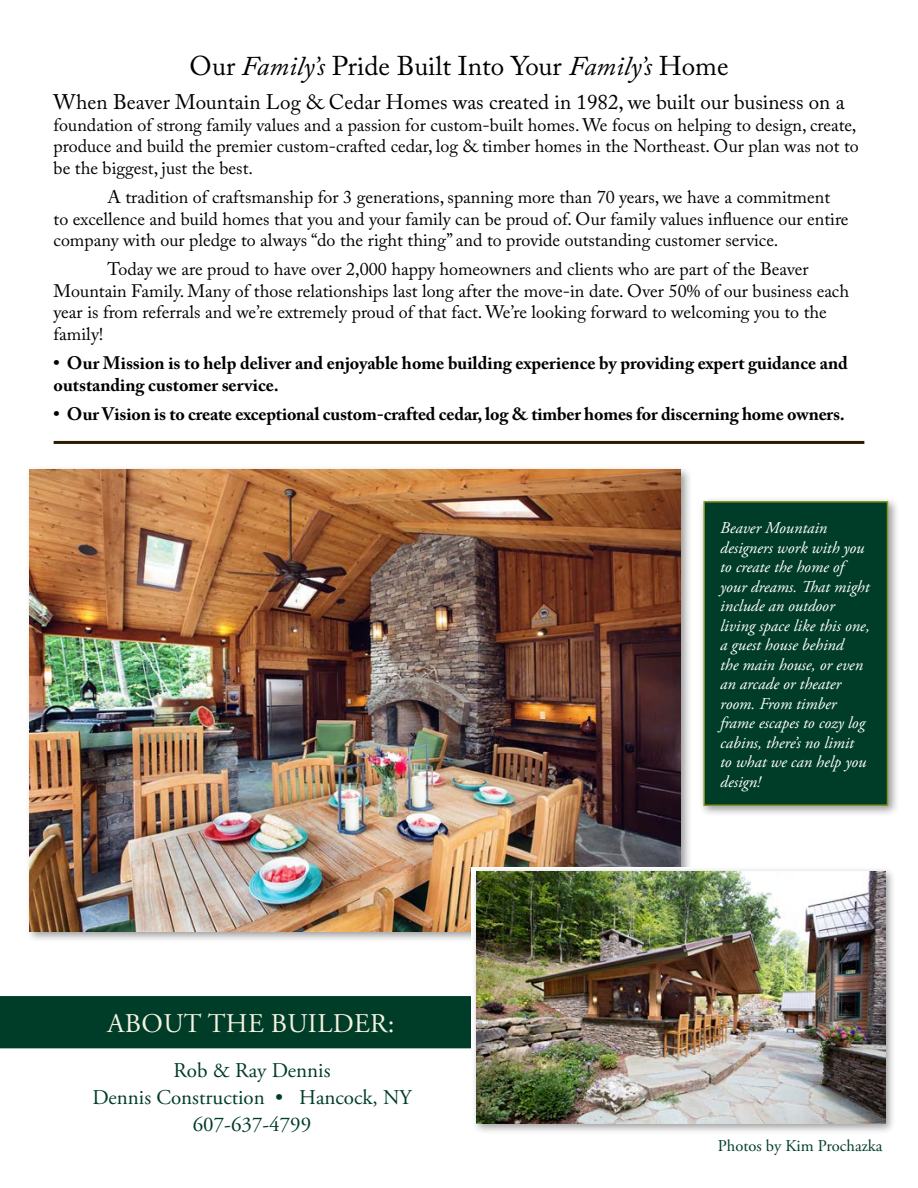
<style>
.page{position:relative;width:918px;height:1188px;background:#fff}
.page>*{position:absolute;margin:0;border:0;box-sizing:border-box;transform-origin:0 0}
.t1{font:27px "Adobe Caslon Pro";color:#000}
.t2{font:27px "Adobe Garamond Pro";letter-spacing:.015em;color:#f5f2e1}
.t3{font:21px "Adobe Caslon Pro";color:#000}
.t4{font:21px/27px "Adobe Garamond Pro";color:#003d28;text-align:center}
.t5{font:18px/21.6px "Adobe Caslon Pro";color:#000}
.t6{font:700 18px/21.6px "Adobe Caslon Pro";color:#000}
.t7{font:italic 16.5px/19.5px "Adobe Garamond Pro";color:#fff}
.t8{font:16.5px "Adobe Garamond Pro";color:#003d28}
.s1{font-style:italic}
</style>
<div class="page">
<div style="left:0;top:996px;width:471px;height:52px;background:#003d28"></div>
<div style="left:25px;top:465px;width:667px;height:478px;background:#000;opacity:.4"></div>
<img style="left:30px;top:470px;width:651px;height:462px">
<div style="left:698px;top:496px;width:202px;height:321px;background:#000;opacity:.4"></div>
<div style="left:703px;top:501px;width:185px;height:305px;background:#003d28;border:2px solid #839320"></div>
<div style="left:472px;top:866px;width:425px;height:269px;background:#000;opacity:.4"></div>
<img style="left:477px;top:872px;width:408px;height:252px">
<hr style="left:54px;top:441px;width:810px;height:3px;background:#281c00">
<h1 class="t1" style="left:189px;top:49px;width:541px">Our <span class="s1">Family’s</span> Pride Built Into Your <span class="s1">Family’s</span> Home</h1>
<p class="t3" style="left:54px;top:90px;width:793px">When Beaver Mountain Log &amp; Cedar Homes was created in 1982, we built our business on a</p>
<p class="t5" style="left:54px;top:114px;width:807px">foundation of strong family values and a passion for custom-built homes. We focus on helping to design, create, produce and build the premier custom-crafted cedar, log &amp; timber homes in the Northeast. Our plan was not to be the biggest, just the best.</p>
<p class="t5" style="left:54px;top:186px;width:797px;text-indent:54px">A tradition of craftsmanship for 3 generations, spanning more than 70 years, we have a commitment to excellence and build homes that you and your family can be proud of. Our family values influence our entire company with our pledge to always “do the right thing” and to provide outstanding customer service.</p>
<p class="t5" style="left:54px;top:258px;width:797px;text-indent:54px">Today we are proud to have over 2,000 happy homeowners and clients who are part of the Beaver Mountain Family. Many of those relationships last long after the move-in date. Over 50% of our business each year is from referrals and we’re extremely proud of that fact. We’re looking forward to welcoming you to the family!</p>
<p class="t6" style="left:54px;top:352px;width:796px">• Our Mission is to help deliver and enjoyable home building experience by providing expert guidance and outstanding customer service.</p>
<p class="t6" style="left:54px;top:403px;width:793px">• Our Vision is to create exceptional custom-crafted cedar, log &amp; timber homes for discerning home owners.</p>
<h1 class="t2" style="left:108px;top:1007px;width:288px">ABOUT THE BUILDER:</h1>
<p class="t4" style="left:92px;top:1057px;width:321px">Rob &amp; Ray Dennis<br>Dennis Construction • Hancock, NY<br>607-637-4799</p>
<p class="t7" style="left:720px;top:518px;width:151px">Beaver Mountain designers work with you to create the home of your dreams. That might include an outdoor living space like this one, a guest house behind<br>the main house, or even an arcade or theater room. From timber frame escapes to cozy log cabins, there’s no limit<br>to what we can help you design!</p>
<p class="t8" style="left:718px;top:1135px;width:166px">Photos by Kim Prochazka</p>
</div>
